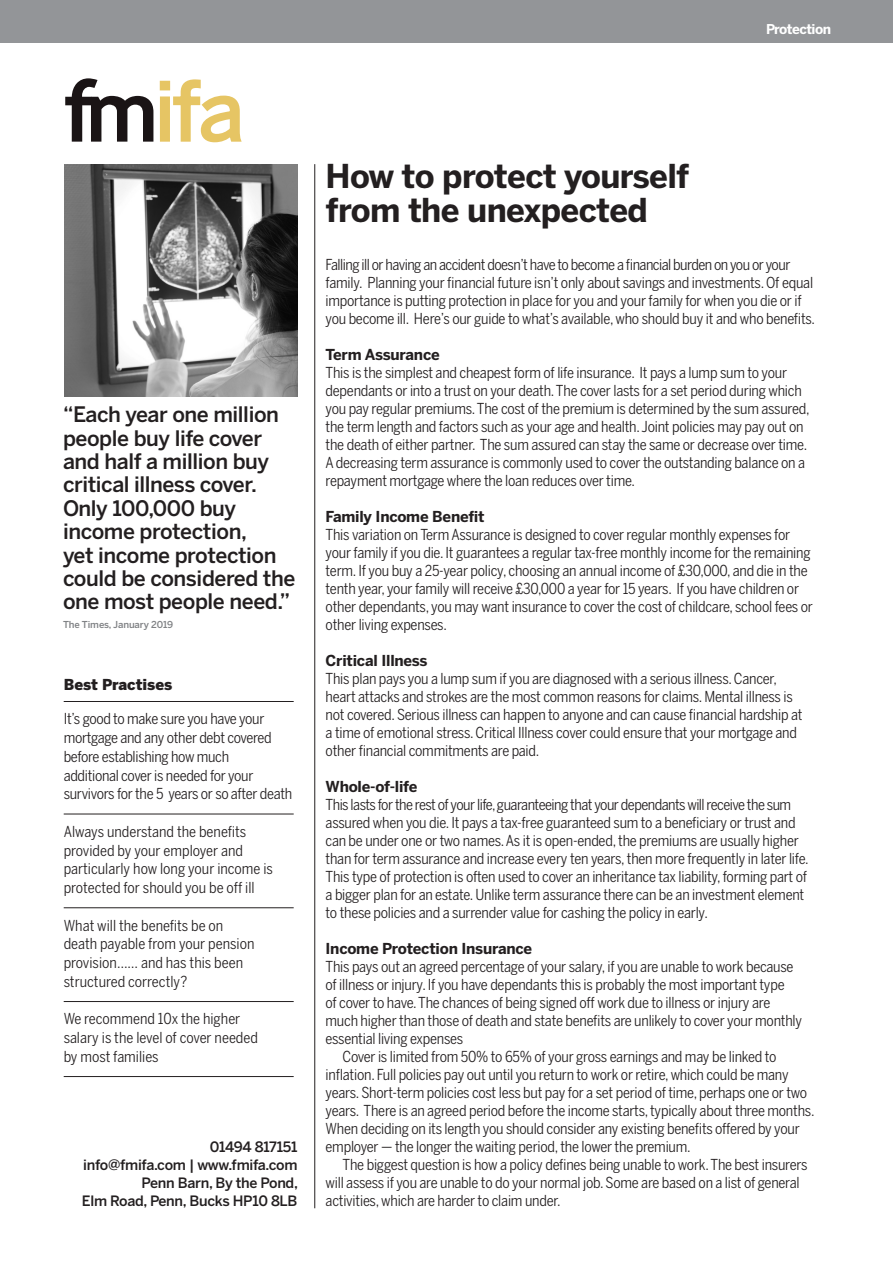
<style>
.page{position:relative;width:893px;height:1263px;background:#fff}
.page>*{position:absolute;margin:0;border:0;box-sizing:border-box;transform-origin:0 0}
.t1{font:700 85.8px "Trebuchet MS";color:#1a1415}
.t2{font:700 32.7px/33.6px "Benton Sans";letter-spacing:-.02em;color:#231f20}
.body_no_indent{font:500 21.15px/23.4px "Benton Sans";letter-spacing:-.02em;color:#231f20}
.t3{font:15px/18px "Benton Sans Cond";letter-spacing:-.015em;color:#231f20}
.t4{font:700 15px "Benton Sans";letter-spacing:-.015em;color:#231f20}
.t5{font:900 15px "Benton Sans";letter-spacing:-.01em;color:#231f20}
.t6{font:500 14.25px/18px "Benton Sans";letter-spacing:-.02em;color:#231f20;text-align:right}
.t7{font:700 13.5px "Benton Sans";letter-spacing:-.04em;color:#fff}
.body_no_indent-2{font:500 9.45px "Benton Sans";letter-spacing:-.01em;color:#808285}
</style>
<div class="page">
<div style="left:0;top:0;width:893px;height:42px;background:#939598"></div>
<svg style="left:159px;top:79px;width:83px;height:64px"></svg>
<hr style="left:314px;top:164px;width:1px;height:1044px;background:#231f20">
<hr style="left:64px;top:701px;width:230px;height:1px;background:#231f20">
<hr style="left:64px;top:814px;width:230px;height:1px;background:#231f20">
<hr style="left:64px;top:907px;width:230px;height:1px;background:#231f20">
<hr style="left:64px;top:1001px;width:230px;height:1px;background:#231f20">
<hr style="left:64px;top:1076px;width:230px;height:1px;background:#231f20">
<img style="left:64px;top:164px;width:234px;height:233px">
<p class="t1" style="left:64px;top:58px;width:97px">fm</p>
<p class="body_no_indent" style="left:63px;top:403px;width:234px">“Each year one million people buy life cover and half a million buy critical illness cover.<br>Only 100,000 buy income protection,<br>yet income protection could be considered the one most people need.”</p>
<p class="body_no_indent-2" style="left:63px;top:619px;width:112px">The Times, January 2019</p>
<p class="t5" style="left:64px;top:675px;width:110px">Best Practises</p>
<p class="t3" style="left:64px;top:709px;width:230px;line-height:18.8px">It’s good to make sure you have your mortgage and any other debt covered before establishing how much<br>additional cover is needed for your survivors for the 5 years or so after death</p>
<p class="t3" style="left:64px;top:822px;width:211px;line-height:18.8px">Always understand the benefits provided by your employer and particularly how long your income is protected for should you be off ill</p>
<p class="t3" style="left:64px;top:916px;width:192px;line-height:18.8px">What will the benefits be on death payable from your pension provision…… and has this been structured correctly?</p>
<p class="t3" style="left:64px;top:1009px;width:196px;line-height:18.8px">We recommend 10x the higher salary is the level of cover needed by most families</p>
<p class="t6" style="left:210px;top:1138px;width:89px">01494 817151</p>
<p class="t6" style="left:83px;top:1156px;width:216px">info@fmifa.com | www.fmifa.com</p>
<p class="t6" style="left:82px;top:1174px;width:218px">Penn Barn, By the Pond,<br>Elm Road, Penn, Bucks HP10 8LB</p>
<p class="t2" style="left:326px;top:159px;width:365px">How to protect yourself from the unexpected</p>
<p class="t7" style="left:766px;top:21px;width:67px">Protection</p>
<p class="t3" style="left:326px;top:255px;width:491px">Falling ill or having an accident doesn’t have to become a financial burden on you or your family. Planning your financial future isn’t only about savings and investments. Of equal importance is putting protection in place for you and your family for when you die or if you become ill. Here’s our guide to what’s available, who should buy it and who benefits.</p>
<p class="t4" style="left:326px;top:346px;width:116px">Term Assurance</p>
<p class="t3" style="left:326px;top:363px;width:486px">This is the simplest and cheapest form of life insurance. It pays a lump sum to your dependants or into a trust on your death. The cover lasts for a set period during which you pay regular premiums. The cost of the premium is determined by the sum assured, the term length and factors such as your age and health. Joint policies may pay out on the death of either partner. The sum assured can stay the same or decrease over time.<br>A decreasing term assurance is commonly used to cover the outstanding balance on a repayment mortgage where the loan reduces over time.</p>
<p class="t4" style="left:326px;top:508px;width:160px">Family Income Benefit</p>
<p class="t3" style="left:326px;top:525px;width:489px">This variation on Term Assurance is designed to cover regular monthly expenses for your family if you die. It guarantees a regular tax-free monthly income for the remaining term. If you buy a 25-year policy, choosing an annual income of £30,000, and die in the tenth year, your family will receive £30,000 a year for 15 years. If you have children or other dependants, you may want insurance to cover the cost of childcare, school fees or other living expenses.</p>
<p class="t4" style="left:326px;top:652px;width:103px">Critical Illness</p>
<p class="t3" style="left:326px;top:669px;width:478px">This plan pays you a lump sum if you are diagnosed with a serious illness. Cancer, heart attacks and strokes are the most common reasons for claims. Mental illness is not covered. Serious illness can happen to anyone and can cause financial hardship at a time of emotional stress. Critical Illness cover could ensure that your mortgage and other financial commitments are paid.</p>
<p class="t4" style="left:326px;top:778px;width:93px">Whole-of-life</p>
<p class="t3" style="left:326px;top:795px;width:485px">This lasts for the rest of your life, guaranteeing that your dependants will receive the sum assured when you die. It pays a tax-free guaranteed sum to a beneficiary or trust and can be under one or two names. As it is open-ended, the premiums are usually higher than for term assurance and increase every ten years, then more frequently in later life.<br>This type of protection is often used to cover an inheritance tax liability, forming part of a bigger plan for an estate. Unlike term assurance there can be an investment element to these policies and a surrender value for cashing the policy in early.</p>
<p class="t4" style="left:326px;top:940px;width:208px">Income Protection Insurance</p>
<p class="t3" style="left:326px;top:957px;width:478px">This pays out an agreed percentage of your salary, if you are unable to work because of illness or injury. If you have dependants this is probably the most important type<br>of cover to have. The chances of being signed off work due to illness or injury are much higher than those of death and state benefits are unlikely to cover your monthly essential living expenses</p>
<p class="t3" style="left:326px;top:1047px;width:490px;text-indent:17px">Cover is limited from 50% to 65% of your gross earnings and may be linked to inflation. Full policies pay out until you return to work or retire, which could be many years. Short-term policies cost less but pay for a set period of time, perhaps one or two years. There is an agreed period before the income starts, typically about three months.<br>When deciding on its length you should consider any existing benefits offered by your employer — the longer the waiting period, the lower the premium.</p>
<p class="t3" style="left:326px;top:1155px;width:483px;text-indent:17px">The biggest question is how a policy defines being unable to work. The best insurers will assess if you are unable to do your normal job. Some are based on a list of general activities, which are harder to claim under.</p>
</div>
